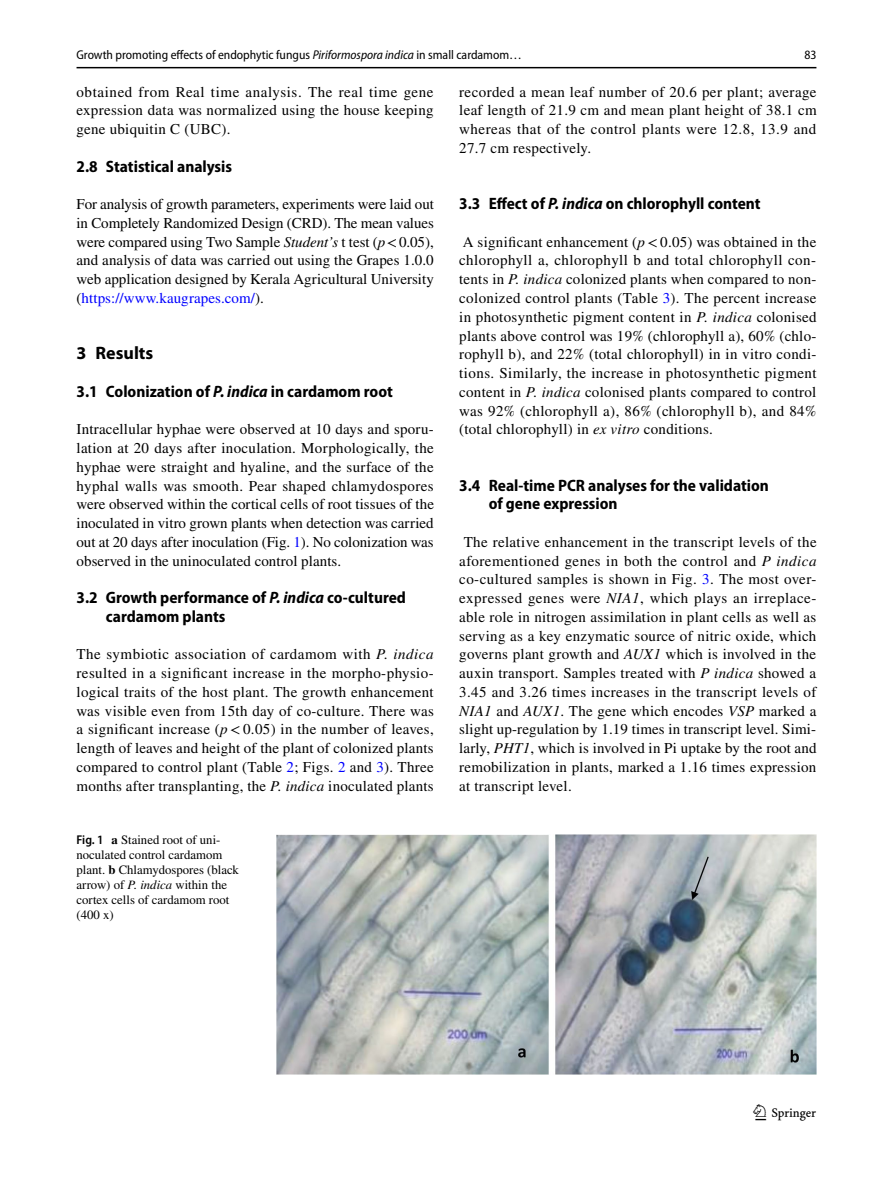
<style>
.page{position:relative;width:893px;height:1187px;background:#fff}
.page>*{position:absolute;margin:0;border:0;box-sizing:border-box;transform-origin:0 0}
.t1{font:22.5px "Springnew Regular 3";color:#000}
.t2{font:700 18px "Myriad Pro";color:#000}
.t3{font:700 semi-condensed 16.5px/18.8px "Myriad Pro";color:#000}
.t4{font:15px/18.8px "STIX";letter-spacing:.02em;color:#000;text-align:justify}
.t5{font:12.75px/15px "STIX";color:#000}
.t6{font:12.75px "Myriad Pro Semi Cn 4";color:#000}
.t7{font:semi-condensed 12.75px "Myriad Pro";color:#000}
.s1{font-family:"Myriad Pro";font-style:italic;font-stretch:semi-condensed}
.s2{font-style:italic}
.s3{color:#00f}
.s4{font-family:"Myriad Pro";font-weight:600;font-stretch:semi-condensed}
.s5{font-weight:700}
</style>
<div class="page">
<hr style="left:77px;top:67px;width:739px;height:1px;background:#000">
<img style="left:276px;top:834px;width:540px;height:239px">
<p class="t6" style="left:77px;top:48px;width:447px">Growth promoting effects of endophytic fungus <span class="s1">Piriformospora indica</span> in small cardamom…</p>
<p class="t7" style="left:804px;top:48px;width:14px">83</p>
<p class="t4" style="left:77px;top:83px;width:359px">obtained from Real time analysis. The real time gene expression data was normalized using the house keeping gene ubiquitin C (UBC).</p>
<p class="t3" style="left:77px;top:157px;width:157px">2.8 Statistical analysis</p>
<p class="t4" style="left:77px;top:196px;width:359px">For analysis of growth parameters, experiments were laid out in Completely Randomized Design (CRD). The mean values were compared using Two Sample <span class="s2">Student’s</span> t test (<span class="s2">p</span>&lt;0.05), and analysis of data was carried out using the Grapes 1.0.0 web application designed by Kerala Agricultural University (<span class="s3">https://www.kaugrapes.com/</span>).</p>
<p class="t2" style="left:77px;top:341px;width:78px">3 Results</p>
<p class="t3" style="left:77px;top:382px;width:318px">3.1 Colonization of <span class="s2">P. indica</span> in cardamom root</p>
<p class="t4" style="left:77px;top:421px;width:359px">Intracellular hyphae were observed at 10 days and sporu&shy;lation at 20 days after inoculation. Morphologically, the hyphae were straight and hyaline, and the surface of the hyphal walls was smooth. Pear shaped chlamydospores were observed within the cortical cells of root tissues of the inoculated in vitro grown plants when detection was carried out at 20 days after inoculation (Fig. <span class="s3">1</span>). No colonization was observed in the uninoculated control plants.</p>
<p class="t3" style="left:106px;top:588px;width:301px;text-indent:-29px">3.2 Growth performance of <span class="s2">P. indica</span> co‑cultured cardamom plants</p>
<p class="t4" style="left:77px;top:646px;width:359px">The symbiotic association of cardamom with <span class="s2">P. indica </span>resulted in a significant increase in the morpho-physio&shy;logical traits of the host plant. The growth enhancement was visible even from 15th day of co-culture. There was a significant increase (<span class="s2">p</span>&lt;0.05) in the number of leaves, length of leaves and height of the plant of colonized plants compared to control plant (Table <span class="s3">2</span>; Figs. <span class="s3">2</span> and <span class="s3">3</span>). Three months after transplanting, the <span class="s2">P. indica</span> inoculated plants</p>
<p class="t5" style="left:77px;top:833px;width:164px"><span class="s4">Fig. 1</span> <span class="s5">a</span> Stained root of uni&shy;noculated control cardamom plant. <span class="s5">b</span> Chlamydospores (black arrow) of <span class="s2">P. indica</span> within the cortex cells of cardamom root (400 x)</p>
<p class="t4" style="left:459px;top:83px;width:359px">recorded a mean leaf number of 20.6 per plant; average leaf length of 21.9 cm and mean plant height of 38.1 cm whereas that of the control plants were 12.8, 13.9 and 27.7 cm respectively.</p>
<p class="t3" style="left:459px;top:194px;width:303px">3.3 Effect of <span class="s2">P. indica</span> on chlorophyll content</p>
<p class="t4" style="left:459px;top:233px;width:359px">A significant enhancement (<span class="s2">p</span>&lt;0.05) was obtained in the chlorophyll a, chlorophyll b and total chlorophyll con&shy;tents in <span class="s2">P. indica</span> colonized plants when compared to non&shy;colonized control plants (Table <span class="s3">3</span>). The percent increase in photosynthetic pigment content in <span class="s2">P. indica</span> colonised plants above control was 19% (chlorophyll a), 60% (chlo&shy;rophyll b), and 22% (total chlorophyll) in in vitro condi&shy;tions. Similarly, the increase in photosynthetic pigment content in <span class="s2">P. indica</span> colonised plants compared to control was 92% (chlorophyll a), 86% (chlorophyll b), and 84% (total chlorophyll) in <span class="s2">ex vitro</span> conditions.</p>
<p class="t3" style="left:489px;top:476px;width:282px;text-indent:-29px">3.4 Real‑time PCR analyses for the validation of gene expression</p>
<p class="t4" style="left:459px;top:533px;width:359px;text-indent:5px">The relative enhancement in the transcript levels of the aforementioned genes in both the control and <span class="s2">P indica </span>co-cultured samples is shown in Fig. <span class="s3">3</span>. The most over&shy;expressed genes were <span class="s2">NIA1</span>, which plays an irreplace&shy;able role in nitrogen assimilation in plant cells as well as serving as a key enzymatic source of nitric oxide, which governs plant growth and <span class="s2">AUX1</span> which is involved in the auxin transport. Samples treated with <span class="s2">P indica</span> showed a 3.45 and 3.26 times increases in the transcript levels of <span class="s2">NIA1</span> and <span class="s2">AUX1</span>. The gene which encodes <span class="s2">VSP</span> marked a slight up-regulation by 1.19 times in transcript level. Simi&shy;larly, <span class="s2">PHT1</span>, which is involved in Pi uptake by the root and remobilization in plants, marked a 1.16 times expression at transcript level.</p>
<h1 class="t1" style="left:755px;top:1104px;width:62px">1 3</h1>
</div>
